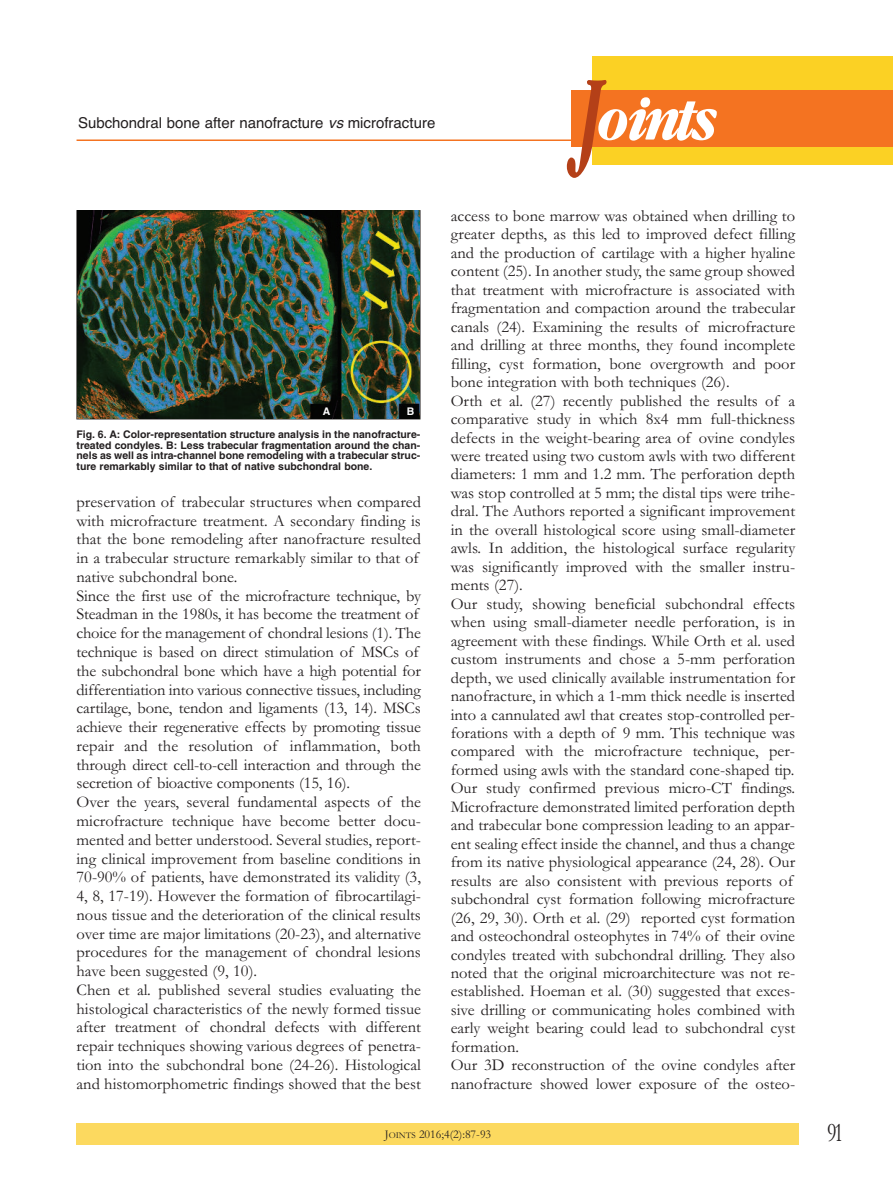
<style>
.page{position:relative;width:893px;height:1191px;background:#fff}
.page>*{position:absolute;margin:0;border:0;box-sizing:border-box;transform-origin:0 0}
.t1{font:italic 700 55.8px "Garamond Cond";letter-spacing:-.085em;color:#fff}
.t2{font:27px "Garamond";color:#231f20;scale:.75 1}
.t3{font:16.5px/18.5px "Garamond";color:#231f20}
.t4{font:15px "Helvetica";color:#231f20}
.t5{font:12px "Garamond";color:#231f20}
.t6{font:700 10.5px/10.5px "Helvetica";color:#231f20;text-align:justify}
.t7{font:700 10.5px "Helvetica";color:#fff}
.s1{font-style:italic}
.s2{font-size:99.9px;color:#b44018}
.s3{font-size:9px}
</style>
<div class="page">
<div style="left:77px;top:1123px;width:722px;height:22px;background:#fcd95f"></div>
<hr style="left:77px;top:139px;width:640px;height:2px;background:#f47321">
<div style="left:592px;top:56px;width:301px;height:108px;background:#fbd124"></div>
<div style="left:571px;top:91px;width:322px;height:56px;background:#f47321"></div>
<img style="left:77px;top:211px;width:343px;height:207px">
<p class="t4" style="left:78px;top:114px;width:359px">Subchondral bone after nanofracture <span class="s1">vs</span> microfracture</p>
<h1 class="t1" style="left:574px;top:88px;width:140px"><span class="s2">J</span>oints</h1>
<p class="t3" style="left:451px;top:206px;width:346px">access to bone marrow was obtained when drilling to greater depths, as this led to improved defect filling and the production of cartilage with a higher hyaline content (25). in another study, the same group showed that treatment with microfracture is associated with fragmentation and compaction around the trabecular canals (24). Examining the results of microfracture and drilling at three months, they found incomplete filling, cyst formation, bone overgrowth and poor bone integration with both techniques (26).<br>orth et al. (27) recently published the results of a comparative study in which 8x4 mm full-thickness defects in the weight-bearing area of ovine condyles were treated using two custom awls with two different diameters: 1 mm and 1.2 mm. the perforation depth was stop controlled at 5 mm; the distal tips were trihe&shy;dral. the Authors reported a significant improvement in the overall histological score using small-diameter awls. in addition, the histological surface regularity was significantly improved with the smaller instru&shy;ments (27).<br>our study, showing beneficial subchondral effects when using small-diameter needle perforation, is in agreement with these findings. While orth et al. used custom instruments and chose a 5-mm perforation depth, we used clinically available instrumentation for nanofracture, in which a 1-mm thick needle is inserted into a cannulated awl that creates stop-controlled per&shy;forations with a depth of 9 mm. this technique was compared with the microfracture technique, per&shy;formed using awls with the standard cone-shaped tip. our study confirmed previous micro-Ct findings.<br>Microfracture demonstrated limited perforation depth and trabecular bone compression leading to an appar&shy;ent sealing effect inside the channel, and thus a change from its native physiological appearance (24, 28). our results are also consistent with previous reports of subchondral cyst formation following microfracture (26, 29, 30). orth et al. (29) reported cyst formation and osteochondral osteophytes in 74% of their ovine condyles treated with subchondral drilling. they also noted that the original microarchitecture was not re&shy;established. Hoeman et al. (30) suggested that exces&shy;sive drilling or communicating holes combined with early weight bearing could lead to subchondral cyst formation.<br>our 3D reconstruction of the ovine condyles after nanofracture showed lower exposure of the osteo-</p>
<p class="t5" style="left:385px;top:1126px;width:108px">J<span class="s3">oints</span> 2016;4(2):87-93</p>
<h2 class="t2" style="left:827px;top:1116px;width:24px">91</h2>
<p class="t7" style="left:323px;top:407px;width:9px">A</p>
<p class="t7" style="left:407px;top:407px;width:9px">B</p>
<p class="t6" style="left:77px;top:430px;width:345px">Fig. 6. A: Color-representation structure analysis in the nanofracture&shy;treated condyles. B: Less trabecular fragmentation around the chan&shy;nels as well as intra-channel bone remodeling with a trabecular struc&shy;ture remarkably similar to that of native subchondral bone.</p>
<p class="t3" style="left:77px;top:492px;width:346px">preservation of trabecular structures when compared with microfracture treatment. A secondary finding is that the bone remodeling after nanofracture resulted in a trabecular structure remarkably similar to that of native subchondral bone.<br>since the first use of the microfracture technique, by steadman in the 1980s, it has become the treatment of choice for the management of chondral lesions (1). the technique is based on direct stimulation of MsCs of the subchondral bone which have a high potential for differentiation into various connective tissues, including cartilage, bone, tendon and ligaments (13, 14). MsCs achieve their regenerative effects by promoting tissue repair and the resolution of inflammation, both through direct cell-to-cell interaction and through the secretion of bioactive components (15, 16).<br>over the years, several fundamental aspects of the microfracture technique have become better docu&shy;mented and better understood. several studies, report&shy;ing clinical improvement from baseline conditions in 70-90% of patients, have demonstrated its validity (3, 4, 8, 17-19). However the formation of fibrocartilagi&shy;nous tissue and the deterioration of the clinical results over time are major limitations (20-23), and alternative procedures for the management of chondral lesions have been suggested (9, 10).<br>Chen et al<span class="s1">.</span> published several studies evaluating the histological characteristics of the newly formed tissue after treatment of chondral defects with different repair techniques showing various degrees of penetra&shy;tion into the subchondral bone (24-26). Histological and histomorphometric findings showed that the best</p>
</div>
